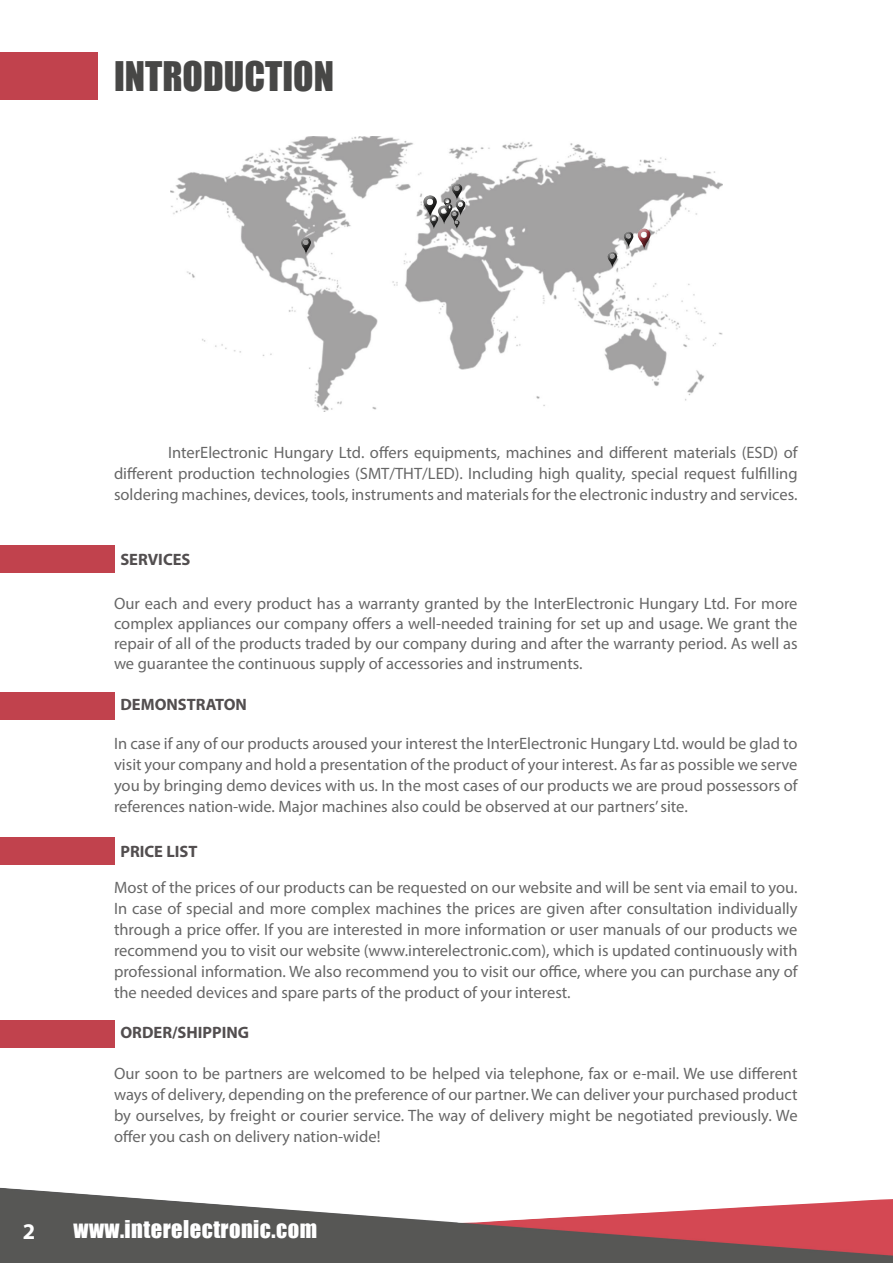
<style>
.page{position:relative;width:893px;height:1263px;background:#fff}
.page>*{position:absolute;margin:0;border:0;box-sizing:border-box;transform-origin:0 0}
.t1{font:37.5px "Impact";color:#474746}
.t2{font:22.5px "Impact";letter-spacing:.02em;color:#fff}
.t3{font:700 22.5px "Myriad Pro";color:#fff}
.t4{font:16.5px/21px "Myriad Pro";color:#000;text-align:justify}
.t5{font:700 16.5px "Myriad Pro";color:#524e4f}
</style>
<div class="page">
<div style="left:0;top:545px;width:114px;height:28px;background:#c1424d"></div>
<div style="left:0;top:692px;width:114px;height:27px;background:#c1424d"></div>
<div style="left:0;top:838px;width:114px;height:27px;background:#c1424d"></div>
<div style="left:0;top:1020px;width:114px;height:27px;background:#c1424d"></div>
<div style="left:0;top:53px;width:97px;height:47px;background:#c1424d"></div>
<img style="left:0;top:1187px;width:893px;height:76px">
<img style="left:171px;top:137px;width:552px;height:275px">
<div style="left:411px;top:185px;width:40px;height:34px;background:#fff"></div>
<div style="left:416px;top:191px;width:32px;height:28px;background:#000;opacity:.75"></div>
<div style="left:417px;top:205px;width:35px;height:27px;background:#000;opacity:.24"></div>
<div style="left:419px;top:205px;width:27px;height:25px;background:#fff;opacity:.75"></div>
<div style="left:424px;top:209px;width:25px;height:23px;background:#000;opacity:.75"></div>
<div style="left:288px;top:227px;width:38px;height:30px;background:#000;opacity:.24"></div>
<div style="left:290px;top:227px;width:29px;height:30px;background:#fff;opacity:.75"></div>
<div style="left:296px;top:232px;width:26px;height:25px;background:#000;opacity:.75"></div>
<div style="left:443px;top:190px;width:37px;height:28px;background:#000;opacity:.24"></div>
<div style="left:450px;top:194px;width:26px;height:24px;background:#a3a2a2"></div>
<div style="left:439px;top:173px;width:37px;height:30px;background:#000;opacity:.24"></div>
<div style="left:441px;top:173px;width:29px;height:26px;background:#fff;opacity:.75"></div>
<div style="left:444px;top:178px;width:29px;height:25px;background:#000;opacity:.75"></div>
<div style="left:431px;top:188px;width:34px;height:24px;background:#000;opacity:.24"></div>
<div style="left:432px;top:188px;width:27px;height:24px;background:#fff;opacity:.75"></div>
<div style="left:437px;top:191px;width:25px;height:21px;background:#000;opacity:.75"></div>
<div style="left:432px;top:194px;width:34px;height:24px;background:#000;opacity:.24"></div>
<div style="left:434px;top:194px;width:27px;height:24px;background:#fff;opacity:.75"></div>
<div style="left:594px;top:241px;width:38px;height:29px;background:#000;opacity:.24"></div>
<div style="left:597px;top:241px;width:28px;height:27px;background:#a3a2a2"></div>
<div style="left:602px;top:247px;width:26px;height:23px;background:#000;opacity:.75"></div>
<div style="left:611px;top:221px;width:37px;height:28px;background:#000;opacity:.24"></div>
<div style="left:613px;top:221px;width:29px;height:26px;background:#fff;opacity:.75"></div>
<div style="left:618px;top:226px;width:26px;height:23px;background:#000;opacity:.75"></div>
<div style="left:438px;top:200px;width:35px;height:25px;background:#000;opacity:.24"></div>
<div style="left:440px;top:200px;width:27px;height:25px;background:#fff;opacity:.75"></div>
<div style="left:445px;top:204px;width:25px;height:21px;background:#000;opacity:.75"></div>
<div style="left:425px;top:195px;width:40px;height:31px;background:#000;opacity:.24"></div>
<div style="left:427px;top:195px;width:31px;height:27px;background:#fff;opacity:.75"></div>
<div style="left:430px;top:201px;width:31px;height:25px;background:#000;opacity:.75"></div>
<svg style="left:443px;top:198px;width:17px;height:12px"></svg>
<div style="left:441px;top:210px;width:33px;height:22px;background:#000;opacity:.24"></div>
<div style="left:443px;top:210px;width:25px;height:22px;background:#fff;opacity:.75"></div>
<div style="left:448px;top:213px;width:22px;height:19px;background:#000;opacity:.75"></div>
<div style="left:625px;top:218px;width:39px;height:34px;background:#000;opacity:.24"></div>
<div style="left:627px;top:218px;width:31px;height:34px;background:#fff;opacity:.75"></div>
<div style="left:631px;top:224px;width:31px;height:28px;background:#000;opacity:.75"></div>
<h1 class="t1" style="left:114px;top:47px;width:222px">INTRODUCTION</h1>
<p class="t4" style="left:114px;top:441px;width:685px;text-indent:54px">InterElectronic Hungary Ltd. offers equipments, machines and different materials (ESD) of different production technologies (SMT/THT/LED). Including high quality, special request fulfilling soldering machines, devices, tools, instruments and materials for the electronic industry and services.</p>
<p class="t5" style="left:120px;top:548px;width:72px">SERVICES</p>
<p class="t4" style="left:114px;top:593px;width:685px;line-height:19.8px">Our each and every product has a warranty granted by the InterElectronic Hungary Ltd. For more complex appliances our company offers a well-needed training for set up and usage. We grant the repair of all of the products traded by our company during and after the warranty period. As well as we guarantee the continuous supply of accessories and instruments.</p>
<p class="t5" style="left:120px;top:693px;width:128px">DEMONSTRATON</p>
<p class="t4" style="left:114px;top:733px;width:685px">In case if any of our products aroused your interest the InterElectronic Hungary Ltd. would be glad to visit your company and hold a presentation of the product of your interest. As far as possible we serve you by bringing demo devices with us. In the most cases of our products we are proud possessors of references nation-wide. Major machines also could be observed at our partners’ site.</p>
<p class="t5" style="left:120px;top:840px;width:79px">PRICE LIST</p>
<p class="t4" style="left:114px;top:876px;width:685px">Most of the prices of our products can be requested on our website and will be sent via email to you.<br>In case of special and more complex machines the prices are given after consultation individually through a price offer. If you are interested in more information or user manuals of our products we recommend you to visit our website (www.interelectronic.com), which is updated continuously with professional information. We also recommend you to visit our office, where you can purchase any of the needed devices and spare parts of the product of your interest.</p>
<p class="t5" style="left:120px;top:1022px;width:130px">ORDER/SHIPPING</p>
<p class="t4" style="left:114px;top:1063px;width:685px">Our soon to be partners are welcomed to be helped via telephone, fax or e-mail. We use different ways of delivery, depending on the preference of our partner. We can deliver your purchased product by ourselves, by freight or courier service. The way of delivery might be negotiated previously. We offer you cash on delivery nation-wide!</p>
<h2 class="t3" style="left:23px;top:1216px;width:14px">2</h2>
<h2 class="t2" style="left:74px;top:1211px;width:245px">www.interelectronic.com</h2>
</div>
